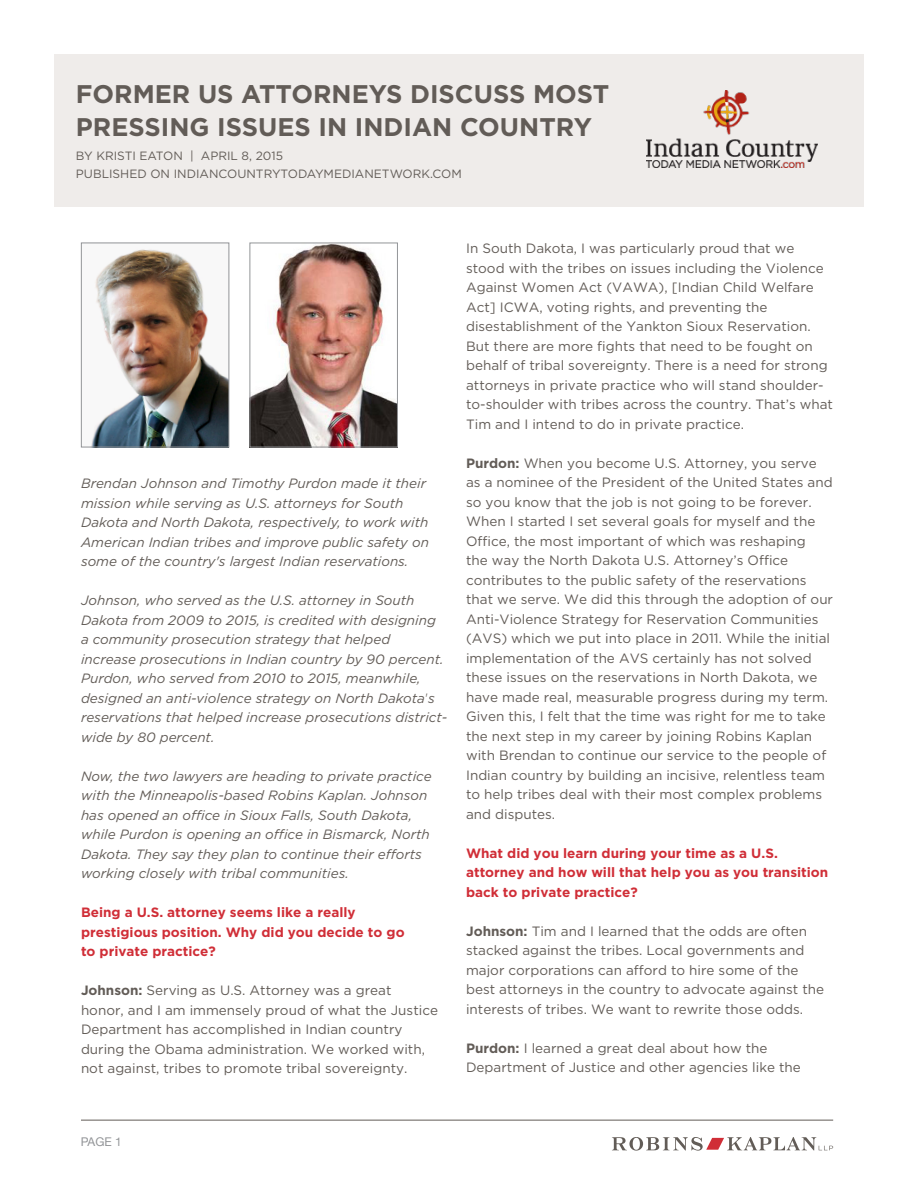
<style>
.page{position:relative;width:918px;height:1188px;background:#fff}
.page>*{position:absolute;margin:0;border:0;box-sizing:border-box;transform-origin:0 0}
.t1{font:700 25.5px/33px "Gotham";color:#625c57}
.t2{font:13.5px/19.5px "Gotham";color:#625c57}
.t3{font:italic 13.5px/19.5px "Gotham";color:#625c57}
.t4{font:700 13.5px/19.5px "Gotham";color:#d02e37}
.t5{font:12px "Gotham";color:#625c57}
.t6{font:12px "Helvetica Neue";color:#939598}
.s1{font-weight:300;font-style:normal}
.s2{font-weight:700}
</style>
<div class="page">
<hr style="left:81px;top:1120px;width:752px;height:1px;background:#625c57">
<svg style="left:612px;top:1137px;width:221px;height:14px"></svg>
<img style="left:91px;top:249px;width:136px;height:196px">
<div style="left:81px;top:243px;width:148px;height:204px;border:1px solid #939598"></div>
<img style="left:252px;top:245px;width:144px;height:200px">
<div style="left:250px;top:243px;width:148px;height:204px;border:1px solid #939598"></div>
<div style="left:54px;top:54px;width:810px;height:153px;background:#efecea"></div>
<img style="left:646px;top:91px;width:172px;height:77px">
<p class="t1" style="left:76px;top:77px;width:535px">FORMER US ATTORNEYS DISCUSS MOST<br>PRESSING ISSUES IN INDIAN COUNTRY</p>
<p class="t5" style="left:76px;top:149px;width:209px">BY KRISTI EATON | APRIL 8, 2015</p>
<p class="t5" style="left:76px;top:167px;width:387px">PUBLISHED ON INDIANCOUNTRYTODAYMEDIANETWORK.COM</p>
<p class="t3" style="left:81px;top:474px;width:349px">Brendan Johnson and Timothy Purdon made it their mission while serving as U.S. attorneys for South Dakota and North Dakota, respectively, to work with American Indian tribes and improve public safety on some of the country's largest Indian reservations.</p>
<p class="t3" style="left:81px;top:591px;width:368px">Johnson, who served as the U.S. attorney in South Dakota from 2009 to 2015, is credited with designing<br>a community prosecution strategy that helped increase prosecutions in Indian country by 90 percent.<br>Purdon, who served from 2010 to 2015, meanwhile, designed an anti-violence strategy on North Dakota<span class="s1">'</span>s reservations that helped increase prosecutions district&shy;wide by 80 percent.</p>
<p class="t3" style="left:81px;top:766px;width:352px">Now, the two lawyers are heading to private practice with the Minneapolis-based Robins Kaplan. Johnson has opened an office in Sioux Falls, South Dakota, while Purdon is opening an office in Bismarck, North Dakota. They say they plan to continue their efforts working closely with tribal communities.</p>
<p class="t4" style="left:81px;top:903px;width:325px">Being a U.S. attorney seems like a really prestigious position. Why did you decide to go to private practice?</p>
<p class="t2" style="left:81px;top:981px;width:359px"><span class="s2">Johnson:</span> Serving as U.S. Attorney was a great<br>honor, and I am immensely proud of what the Justice Department has accomplished in Indian country during the Obama administration. We worked with, not against, tribes to promote tribal sovereignty.</p>
<p class="t2" style="left:466px;top:239px;width:368px">In South Dakota, I was particularly proud that we stood with the tribes on issues including the Violence Against Women Act (VAWA), [Indian Child Welfare Act] ICWA, voting rights, and preventing the disestablishment of the Yankton Sioux Reservation.<br>But there are more fights that need to be fought on behalf of tribal sovereignty. There is a need for strong attorneys in private practice who will stand shoulder&shy;to-shoulder with tribes across the country. That’s what Tim and I intend to do in private practice.</p>
<p class="t2" style="left:466px;top:453px;width:369px"><span class="s2">Purdon:</span> When you become U.S. Attorney, you serve as a nominee of the President of the United States and so you know that the job is not going to be forever.<br>When I started I set several goals for myself and the Office, the most important of which was reshaping<br>the way the North Dakota U.S. Attorney’s Office contributes to the public safety of the reservations that we serve. We did this through the adoption of our Anti-Violence Strategy for Reservation Communities (AVS) which we put into place in 2011. While the initial implementation of the AVS certainly has not solved these issues on the reservations in North Dakota, we have made real, measurable progress during my term.<br>Given this, I felt that the time was right for me to take the next step in my career by joining Robins Kaplan with Brendan to continue our service to the people of Indian country by building an incisive, relentless team to help tribes deal with their most complex problems and disputes.</p>
<p class="t4" style="left:466px;top:843px;width:364px">What did you learn during your time as a U.S. attorney and how will that help you as you transition back to private practice?</p>
<p class="t2" style="left:466px;top:921px;width:360px"><span class="s2">Johnson:</span> Tim and I learned that the odds are often stacked against the tribes. Local governments and major corporations can afford to hire some of the best attorneys in the country to advocate against the interests of tribes. We want to rewrite those odds.</p>
<p class="t2" style="left:466px;top:1038px;width:336px"><span class="s2">Purdon:</span> I learned a great deal about how the<br>Department of Justice and other agencies like the</p>
<p class="t6" style="left:81px;top:1133px;width:43px">PAGE 1</p>
</div>
